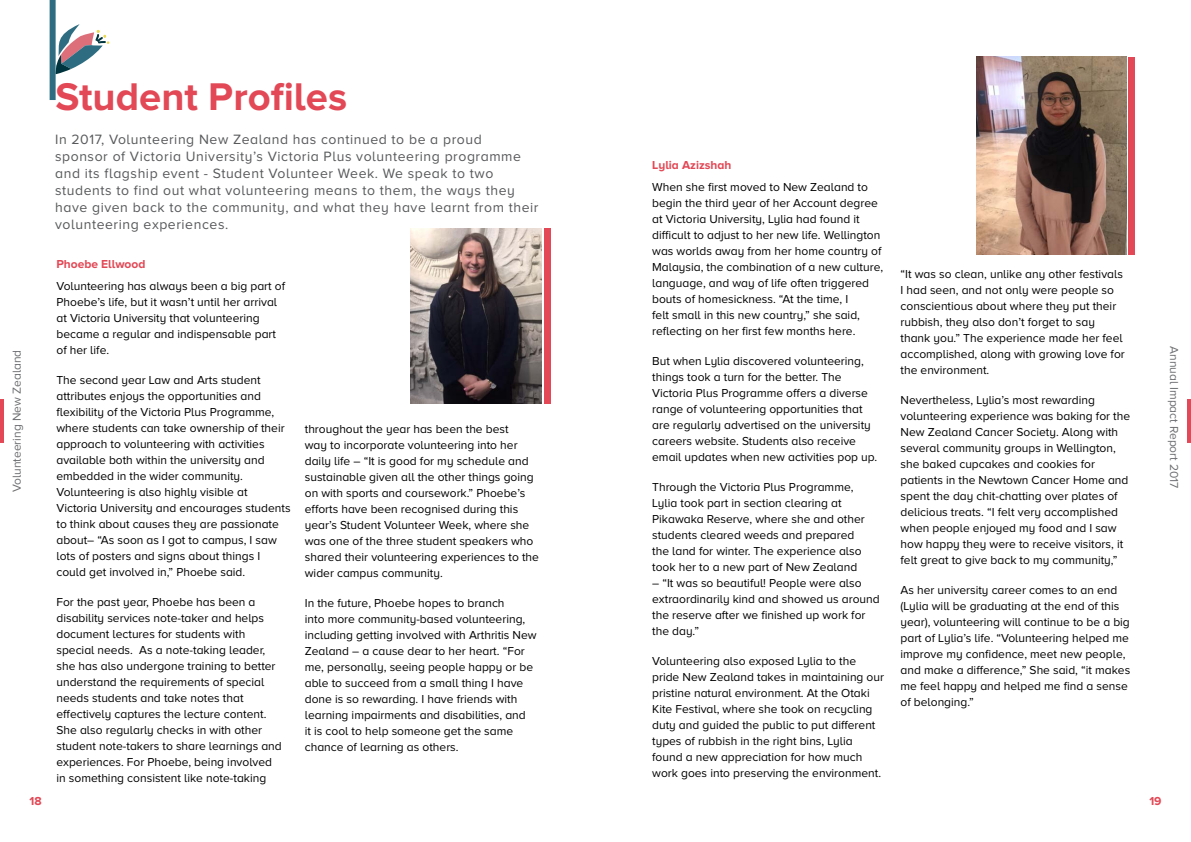
<style>
.page{position:relative;width:1191px;height:842px;background:#fff}
.page>*{position:absolute;margin:0;border:0;box-sizing:border-box;transform-origin:0 0}
.t1{font:700 40px "Proxima Nova A";color:#e24855}
.t2{font:14px/17px "Proxima Nova A";letter-spacing:.04em;color:#58595b}
.t3{font:12px/16px "Proxima Nova A";color:#000}
.t4{font:12px "Proxima Nova A";color:#6d6e71}
.t5{font:700 12px "Proxima Nova A";color:#e24855}
</style>
<div class="page">
<hr style="left:1187px;top:399px;width:4px;height:44px;background:#e24855">
<hr style="left:0;top:399px;width:4px;height:44px;background:#e24855">
<div style="left:50px;top:0;width:6px;height:100px;background:#2e6d81"></div>
<svg style="left:55px;top:24px;width:54px;height:50px"></svg>
<img style="left:410px;top:228px;width:132px;height:175px">
<img style="left:976px;top:57px;width:150px;height:197px">
<div style="left:1128px;top:57px;width:6px;height:198px;background:#e24855"></div>
<div style="left:544px;top:228px;width:6px;height:175px;background:#e24855"></div>
<p class="t4" style="left:10px;top:492px;width:144px;rotate:-90deg">Volunteering New Zealand</p>
<h1 class="t1" style="left:56px;top:74px;width:293px">Student Profiles</h1>
<p class="t2" style="left:55px;top:130px;width:485px">In 2017, Volunteering New Zealand has continued to be a proud<br>sponsor of Victoria University’s Victoria Plus volunteering programme and its flagship event - Student Volunteer Week. We speak to two students to find out what volunteering means to them, the ways they have given back to the community, and what they have learnt from their volunteering experiences.</p>
<p class="t5" style="left:56px;top:257px;width:90px">Phoebe Ellwood</p>
<p class="t3" style="left:56px;top:278px;width:230px">Volunteering has always been a big part of Phoebe’s life, but it wasn’t until her arrival at Victoria University that volunteering became a regular and indispensable part of her life.</p>
<p class="t3" style="left:56px;top:372px;width:236px">The second year Law and Arts student attributes enjoys the opportunities and flexibility of the Victoria Plus Programme, where students can take ownership of their approach to volunteering with activities available both within the university and embedded in the wider community.<br>Volunteering is also highly visible at Victoria University and encourages students to think about causes they are passionate about– “As soon as I got to campus, I saw lots of posters and signs about things I could get involved in,” Phoebe said.</p>
<p class="t3" style="left:56px;top:594px;width:227px">For the past year, Phoebe has been a disability services note-taker and helps document lectures for students with special needs. As a note-taking leader, she has also undergone training to better understand the requirements of special needs students and take notes that effectively captures the lecture content.<br>She also regularly checks in with other student note-takers to share learnings and experiences. For Phoebe, being involved in something consistent like note-taking</p>
<p class="t3" style="left:305px;top:421px;width:236px">throughout the year has been the best<br>way to incorporate volunteering into her daily life – “It is good for my schedule and sustainable given all the other things going on with sports and coursework.” Phoebe’s efforts have been recognised during this year’s Student Volunteer Week, where she was one of the three student speakers who shared their volunteering experiences to the wider campus community.</p>
<p class="t3" style="left:305px;top:595px;width:233px">In the future, Phoebe hopes to branch<br>into more community-based volunteering, including getting involved with Arthritis New Zealand – a cause dear to her heart. “For me, personally, seeing people happy or be able to succeed from a small thing I have done is so rewarding. I have friends with learning impairments and disabilities, and<br>it is cool to help someone get the same chance of learning as others.</p>
<p class="t5" style="left:652px;top:158px;width:81px">Lylia Azizshah</p>
<p class="t3" style="left:652px;top:178px;width:232px">When she first moved to New Zealand to begin the third year of her Account degree at Victoria University, Lylia had found it difficult to adjust to her new life. Wellington was worlds away from her home country of Malaysia, the combination of a new culture, language, and way of life often triggered bouts of homesickness. “At the time, I<br>felt small in this new country,” she said, reflecting on her first few months here.</p>
<p class="t3" style="left:652px;top:353px;width:227px">But when Lylia discovered volunteering, things took a turn for the better. The Victoria Plus Programme offers a diverse range of volunteering opportunities that are regularly advertised on the university careers website. Students also receive email updates when new activities pop up.</p>
<p class="t3" style="left:652px;top:479px;width:214px">Through the Victoria Plus Programme, Lylia took part in section clearing at Pikawaka Reserve, where she and other students cleared weeds and prepared the land for winter. The experience also took her to a new part of New Zealand</p>
<p class="t3" style="left:652px;top:575px;width:229px">– “It was so beautiful! People were also extraordinarily kind and showed us around the reserve after we finished up work for the day.”</p>
<p class="t3" style="left:652px;top:653px;width:233px">Volunteering also exposed Lylia to the pride New Zealand takes in maintaining our pristine natural environment. At the Otaki Kite Festival, where she took on recycling duty and guided the public to put different types of rubbish in the right bins, Lylia found a new appreciation for how much work goes into preserving the environment.</p>
<p class="t3" style="left:900px;top:266px;width:226px">“It was so clean, unlike any other festivals I had seen, and not only were people so conscientious about where they put their rubbish, they also don’t forget to say thank you.” The experience made her feel accomplished, along with growing love for the environment.</p>
<p class="t3" style="left:900px;top:392px;width:231px">Nevertheless, Lylia’s most rewarding volunteering experience was baking for the New Zealand Cancer Society. Along with several community groups in Wellington, she baked cupcakes and cookies for patients in the Newtown Cancer Home and spent the day chit-chatting over plates of delicious treats. “I felt very accomplished when people enjoyed my food and I saw how happy they were to receive visitors, it felt great to give back to my community,”</p>
<p class="t3" style="left:900px;top:582px;width:231px">As her university career comes to an end (Lylia will be graduating at the end of this year), volunteering will continue to be a big part of Lylia’s life. “Volunteering helped me improve my confidence, meet new people, and make a difference,” She said, “it makes me feel happy and helped me find a sense of belonging.”</p>
<p class="t4" style="left:1180px;top:346px;width:144px;rotate:90deg">Annual Impact Report 2017</p>
<p class="t5" style="left:29px;top:794px;width:14px">18</p>
<p class="t5" style="left:1149px;top:794px;width:14px">19</p>
</div>
